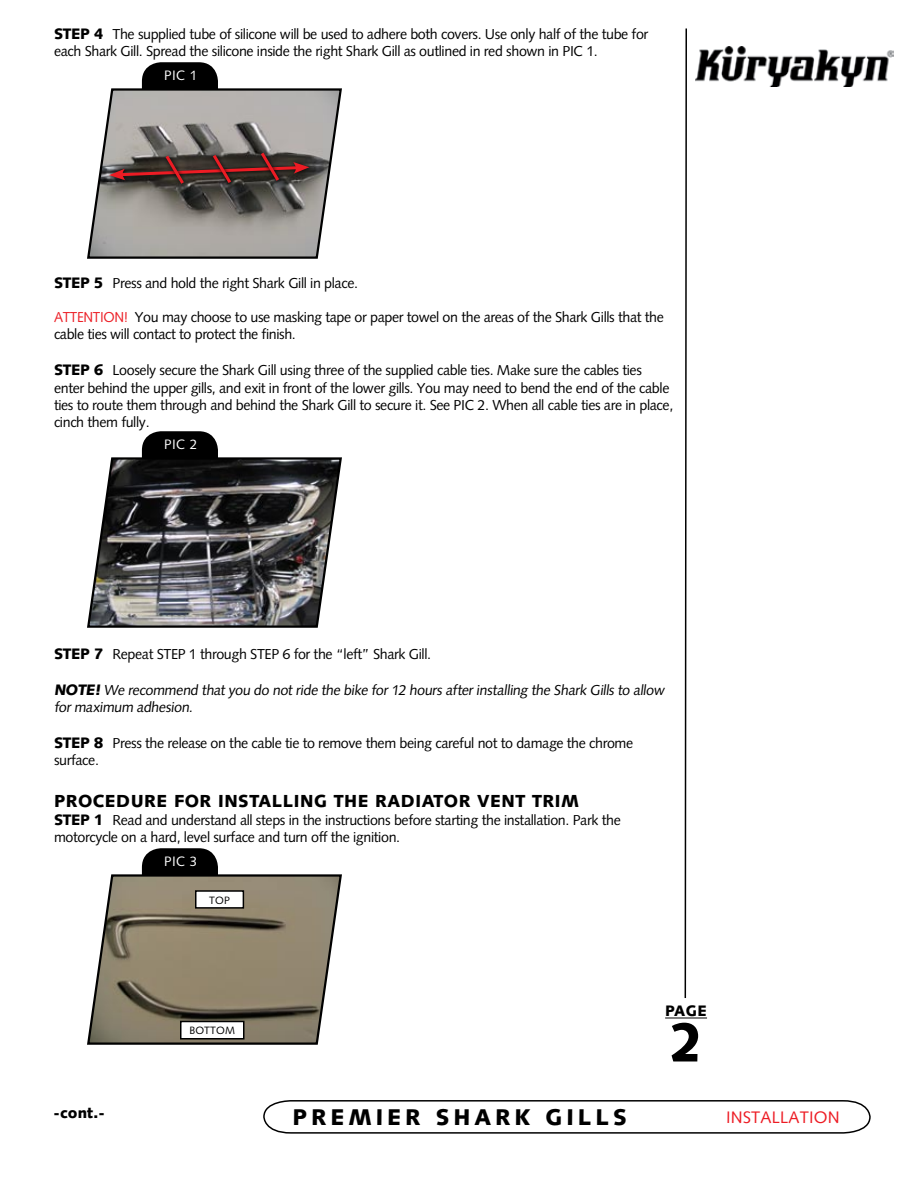
<style>
.page{position:relative;width:918px;height:1188px;background:#fff}
.page>*{position:absolute;margin:0;border:0;box-sizing:border-box;transform-origin:0 0}
.t1{font:800 54px "Facile S Si";color:#000}
.t2{font:800 22.5px "Facile S Si";color:#000}
.t3{font:800 17.25px "Facile S Si";letter-spacing:.03em;color:#000}
.t4{font:16.5px "Facile S Si";letter-spacing:.01em;color:#ed1c24}
.t5{font:800 15px "Facile S Si";letter-spacing:.005em;color:#000}
.t6{font:14.25px/17.1px "Facile S Si";letter-spacing:-.025em;color:#000}
.t7{font:13.5px "Facile S Si";letter-spacing:.03em;color:#fff}
.t8{font:10.5px "Facile S Si";color:#000}
.s1{font-weight:800;font-size:15px}
.s2{color:#ec2027}
</style>
<div class="page">
<img style="left:696px;top:47px;width:197px;height:40px">
<svg style="left:684px;top:28px;width:3px;height:970px"></svg>
<svg style="left:263px;top:1100px;width:608px;height:34px"></svg>
<hr style="left:665px;top:1018px;width:42px;height:1px;background:#000">
<div style="left:143px;top:63px;width:74px;height:48px;background:#000;border-radius:18px"></div>
<div style="left:142px;top:62px;width:76px;height:50px;border:2px solid #000;border-radius:18px"></div>
<svg style="left:87px;top:87px;width:255px;height:172px"></svg>
<div style="left:143px;top:432px;width:74px;height:48px;background:#000;border-radius:18px"></div>
<div style="left:142px;top:431px;width:76px;height:50px;border:2px solid #000;border-radius:18px"></div>
<svg style="left:87px;top:456px;width:255px;height:172px"></svg>
<div style="left:143px;top:849px;width:74px;height:48px;background:#000;border-radius:18px"></div>
<div style="left:142px;top:848px;width:76px;height:50px;border:2px solid #000;border-radius:18px"></div>
<svg style="left:87px;top:873px;width:255px;height:172px"></svg>
<svg style="left:105px;top:157px;width:209px;height:29px"></svg>
<svg style="left:209px;top:187px;width:28px;height:1px"></svg>
<svg style="left:161px;top:187px;width:28px;height:2px"></svg>
<svg style="left:257px;top:148px;width:28px;height:1px"></svg>
<svg style="left:109px;top:149px;width:200px;height:38px"></svg>
<div style="left:196px;top:891px;width:47px;height:17px;background:#fff"></div>
<div style="left:195px;top:890px;width:49px;height:19px;border:2px solid #000"></div>
<div style="left:181px;top:1022px;width:63px;height:17px;background:#fff"></div>
<div style="left:180px;top:1021px;width:64px;height:19px;border:2px solid #000"></div>
<p class="t6" style="left:54px;top:25px;width:596px"><span class="s1">STEP 4</span> The supplied tube of silicone will be used to adhere both covers. Use only half of the tube for each Shark Gill. Spread the silicone inside the right Shark Gill as outlined in red shown in PIC 1.</p>
<p class="t7" style="left:164px;top:67px;width:35px">PIC 1</p>
<p class="t6" style="left:54px;top:275px;width:306px"><span class="s1">STEP 5</span> Press and hold the right Shark Gill in place.</p>
<p class="t6" style="left:54px;top:309px;width:611px"><span class="s2">ATTENTION!</span> You may choose to use masking tape or paper towel on the areas of the Shark Gills that the cable ties will contact to protect the finish.</p>
<p class="t6" style="left:54px;top:362px;width:621px"><span class="s1">STEP 6</span> Loosely secure the Shark Gill using three of the supplied cable ties. Make sure the cables ties enter behind the upper gills, and exit in front of the lower gills. You may need to bend the end of the cable ties to route them through and behind the Shark Gill to secure it. See PIC 2. When all cable ties are in place, cinch them fully.</p>
<p class="t7" style="left:164px;top:436px;width:35px">PIC 2</p>
<p class="t6" style="left:54px;top:645px;width:379px"><span class="s1">STEP 7</span> Repeat STEP 1 through STEP 6 for the “left” Shark Gill.</p>
<p class="t6" style="left:54px;top:681px;width:614px"><span class="s1">NOTE!</span> We recommend that you do not ride the bike for 12 hours after installing the Shark Gills to allow for maximum adhesion.</p>
<p class="t6" style="left:54px;top:735px;width:581px"><span class="s1">STEP 8</span> Press the release on the cable tie to remove them being careful not to damage the chrome surface.</p>
<p class="t3" style="left:54px;top:790px;width:26px">PROCEDURE</p>
<p class="t3" style="left:174px;top:790px;width:56px">FOR INSTALLING</p>
<p class="t3" style="left:334px;top:790px;width:67px">THE RADIATOR</p>
<p class="t3" style="left:477px;top:790px;width:26px">VENT</p>
<p class="t3" style="left:532px;top:790px;width:23px">TRIM</p>
<p class="t6" style="left:54px;top:811px;width:568px"><span class="s1">STEP 1</span> Read and understand all steps in the instructions before starting the installation. Park the motorcycle on a hard, level surface and turn off the ignition.</p>
<p class="t7" style="left:164px;top:853px;width:35px">PIC 3</p>
<p class="t8" style="left:209px;top:894px;width:8px">top</p>
<p class="t5" style="left:54px;top:1104px;width:53px">-CONT.-</p>
<p class="t8" style="left:190px;top:1024px;width:9px">bottom</p>
<h2 class="t2" style="left:292px;top:1104px;width:20px">PREMIER</h2>
<h2 class="t2" style="left:436px;top:1104px;width:147px">SHAR K GILLS</h2>
<p class="t5" style="left:665px;top:1002px;width:21px">PAGE</p>
<h1 class="t1" style="left:669px;top:1010px;width:36px">2</h1>
<p class="t4" style="left:726px;top:1107px;width:115px">INSTALLATION</p>
</div>
